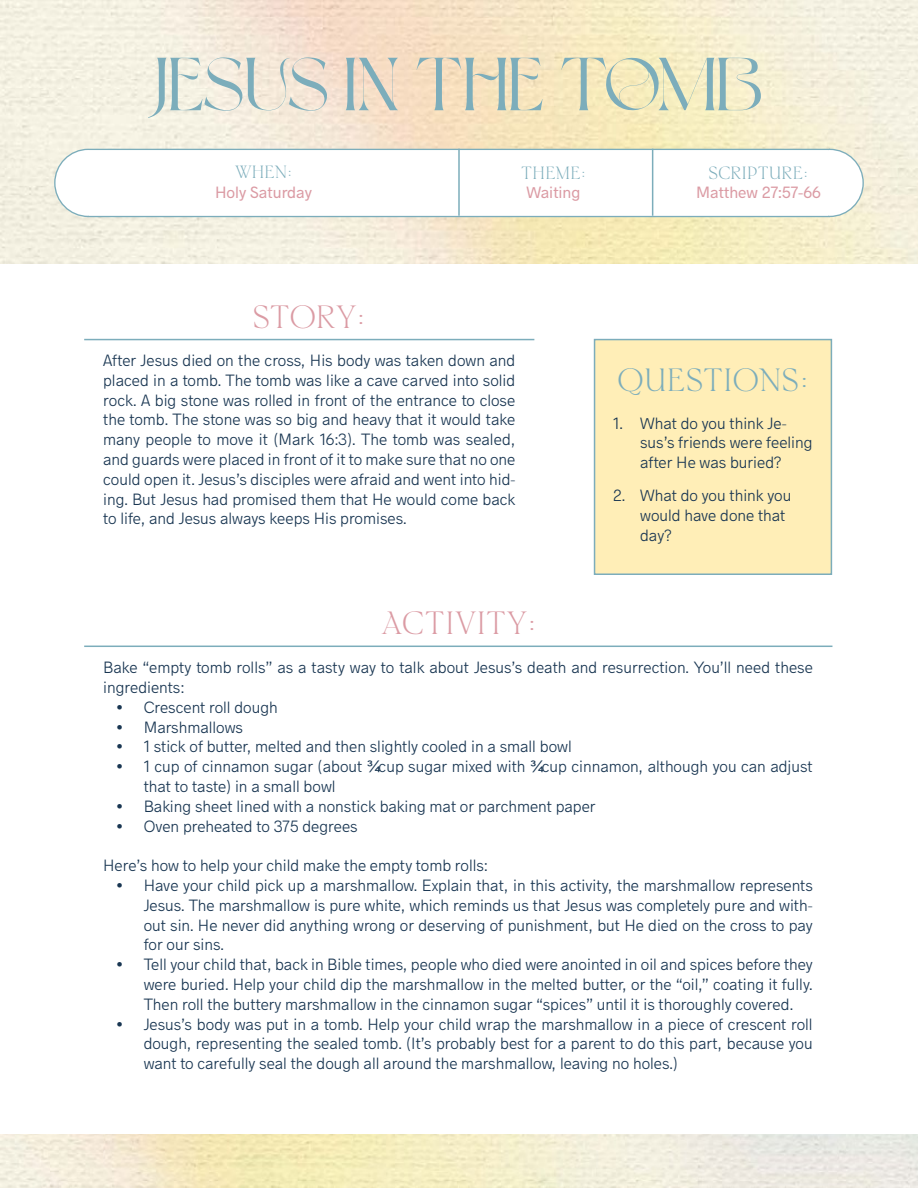
<style>
.page{position:relative;width:918px;height:1188px;background:#fff}
.page>*{position:absolute;margin:0;border:0;box-sizing:border-box;transform-origin:0 0}
.t1{font:75px "Carl Brown";color:#7cadbb}
.t2{font:30px "HV Florentino";letter-spacing:.005em;color:#db9ba4}
.t3{font:30px "HV Florentino";letter-spacing:.035em;color:#7cadbb}
.t4{font:300 16.5px/19.8px "Hanken Sans";color:#193652;text-align:justify}
.t5{font:16.5px "Hanken Sans";color:#db9ba4}
.t6{font:16.5px "HV Florentino";letter-spacing:.03em;color:#7cadbb}
</style>
<div class="page">
<svg style="left:53px;top:148px;width:812px;height:70px"></svg>
<hr style="left:652px;top:149px;width:1px;height:67px;background:#7cadbb">
<hr style="left:458px;top:149px;width:2px;height:67px;background:#7cadbb">
<hr style="left:84px;top:339px;width:450px;height:1px;background:#7cadbb">
<hr style="left:84px;top:646px;width:748px;height:1px;background:#7cadbb">
<div style="left:594px;top:339px;width:238px;height:236px;background:#ffeeb7;border:2px solid #7cadbb"></div>
<h1 class="t1" style="left:155px;top:43px;width:609px">JESUS IN THE TOMB</h1>
<p class="t6" style="left:235px;top:160px;width:59px">WHEN:</p>
<p class="t5" style="left:215px;top:180px;width:98px">Holy Saturday</p>
<p class="t6" style="left:521px;top:160px;width:66px">THEME:</p>
<p class="t5" style="left:527px;top:180px;width:56px">Waiting</p>
<p class="t6" style="left:709px;top:160px;width:101px">SCRIPTURE:</p>
<p class="t5" style="left:696px;top:180px;width:126px">Matthew 27:57-66</p>
<h2 class="t2" style="left:253px;top:294px;width:114px">STORY:</h2>
<p class="t4" style="left:103px;top:349px;width:414px">After Jesus died on the cross, His body was taken down and placed in a tomb. The tomb was like a cave carved into solid rock. A big stone was rolled in front of the entrance to close the tomb. The stone was so big and heavy that it would take many people to move it (Mark 16:3). The tomb was sealed, and guards were placed in front of it to make sure that no one could open it. Jesus’s disciples were afraid and went into hid&shy;ing. But Jesus had promised them that He would come back to life, and Jesus always keeps His promises.</p>
<h2 class="t2" style="left:380px;top:601px;width:157px">ACTIVITY:</h2>
<h2 class="t3" style="left:618px;top:358px;width:193px">QUESTIONS:</h2>
<p class="t4" style="left:640px;top:412px;width:174px;text-align:left;text-indent:-27px">1. What do you think Je&shy;sus’s friends were feeling after He was buried?</p>
<p class="t4" style="left:640px;top:484px;width:153px;text-align:left;text-indent:-27px">2. What do you think you would have done that day?</p>
<p class="t4" style="left:103px;top:656px;width:711px">Bake “empty tomb rolls” as a tasty way to talk about Jesus’s death and resurrection. You’ll need these ingredients:</p>
<p class="t4" style="left:117px;top:696px;width:163px">• Crescent roll dough</p>
<p class="t4" style="left:117px;top:716px;width:128px">• Marshmallows</p>
<p class="t4" style="left:117px;top:735px;width:457px">• 1 stick of butter, melted and then slightly cooled in a small bowl</p>
<p class="t4" style="left:144px;top:755px;width:671px;text-indent:-27px">• 1 cup of cinnamon sugar (about ¾ cup sugar mixed with cup cinnamon, although you can adjust that to taste) in a small bowl</p>
<p class="t4" style="left:117px;top:795px;width:481px">• Baking sheet lined with a nonstick baking mat or parchment paper</p>
<p class="t4" style="left:117px;top:815px;width:242px">• Oven preheated to 375 degrees</p>
<p class="t4" style="left:103px;top:854px;width:386px">Here’s how to help your child make the empty tomb rolls:</p>
<p class="t4" style="left:144px;top:874px;width:671px;text-indent:-27px">• Have your child pick up a marshmallow. Explain that, in this activity, the marshmallow represents Jesus. The marshmallow is pure white, which reminds us that Jesus was completely pure and with&shy;out sin. He never did anything wrong or deserving of punishment, but He died on the cross to pay for our sins.</p>
<p class="t4" style="left:144px;top:953px;width:671px;text-indent:-27px">• Tell your child that, back in Bible times, people who died were anointed in oil and spices before they were buried. Help your child dip the marshmallow in the melted butter, or the “oil,” coating it fully.<br>Then roll the buttery marshmallow in the cinnamon sugar “spices” until it is thoroughly covered.</p>
<p class="t4" style="left:144px;top:1013px;width:671px;text-indent:-27px">• Jesus’s body was put in a tomb. Help your child wrap the marshmallow in a piece of crescent roll dough, representing the sealed tomb. (It’s probably best for a parent to do this part, because you want to carefully seal the dough all around the marshmallow, leaving no holes.)</p>
</div>
